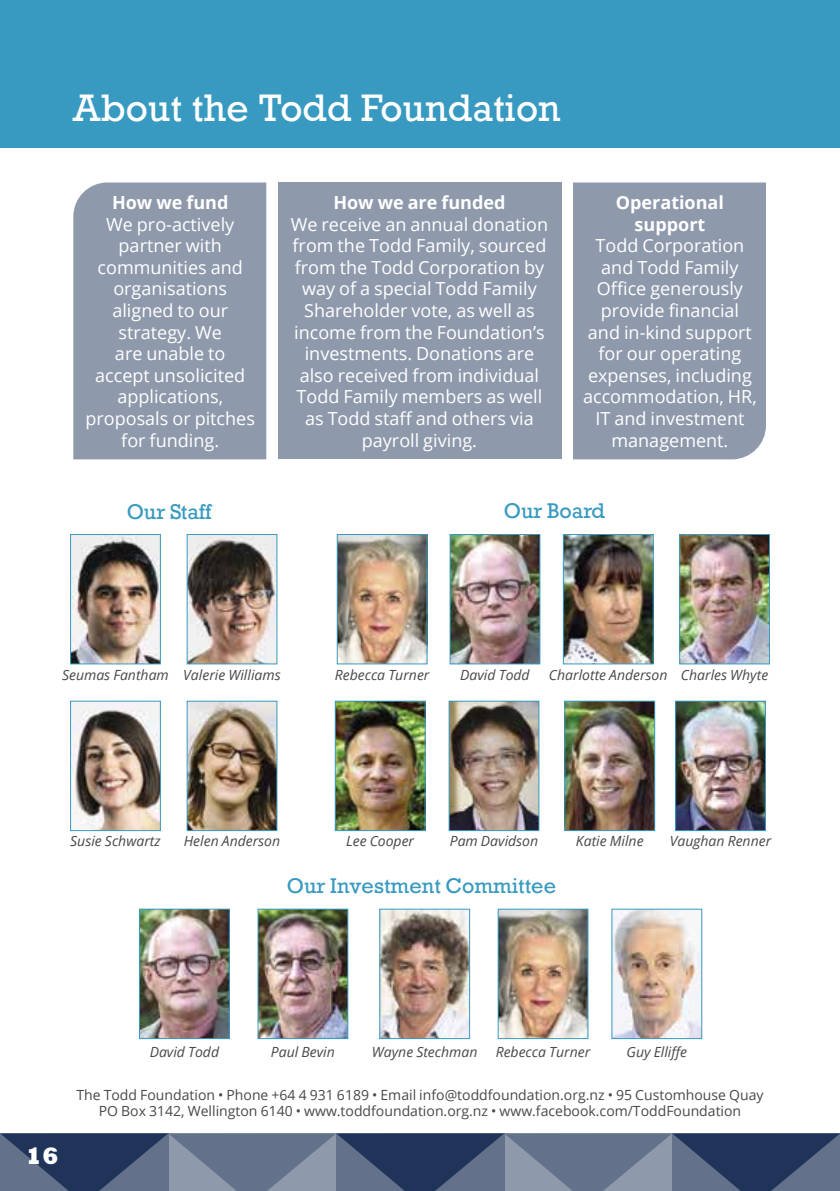
<style>
.page{position:relative;width:840px;height:1191px;background:#fff}
.page>*{position:absolute;margin:0;border:0;box-sizing:border-box;transform-origin:0 0}
.t1{font:36px "Rockwell";color:#fff}
.t2{font:800 24px "Rockwell";color:#fff}
.t3{font:20px "Rockwell";color:#389ac0}
.t4{font:18px/21.6px "Open Sans";color:#fff;text-align:center}
.t5{font:700 18px/21.6px "Open Sans";color:#fff;text-align:center}
.t6{font:italic 14px "Open Sans";color:#484848}
.t7{font:14px/16.8px "Open Sans";color:#484848;text-align:center}
</style>
<div class="page">
<img style="left:613px;top:910px;width:86px;height:127px">
<svg style="left:1px;top:1133px;width:838px;height:58px;background:#52627f"></svg>
<div style="left:0;top:0;width:839px;height:147px;background:#389ac0"></div>
<img style="left:564px;top:536px;width:87px;height:126px">
<div style="left:562px;top:534px;width:91px;height:130px;border:1px solid #389ac0"></div>
<img style="left:680px;top:536px;width:87px;height:126px">
<div style="left:678px;top:534px;width:91px;height:130px;border:1px solid #389ac0"></div>
<img style="left:338px;top:536px;width:87px;height:126px">
<div style="left:336px;top:534px;width:91px;height:130px;border:1px solid #389ac0"></div>
<img style="left:499px;top:910px;width:87px;height:127px">
<div style="left:497px;top:908px;width:91px;height:131px;border:1px solid #389ac0"></div>
<img style="left:451px;top:536px;width:87px;height:126px">
<div style="left:449px;top:534px;width:91px;height:130px;border:1px solid #389ac0"></div>
<img style="left:141px;top:910px;width:87px;height:127px">
<div style="left:139px;top:908px;width:91px;height:131px;border:1px solid #389ac0"></div>
<img style="left:336px;top:702px;width:87px;height:127px">
<div style="left:334px;top:700px;width:91px;height:131px;border:1px solid #389ac0"></div>
<img style="left:566px;top:702px;width:86px;height:127px">
<div style="left:564px;top:700px;width:90px;height:131px;border:1px solid #389ac0"></div>
<img style="left:450px;top:702px;width:87px;height:127px">
<div style="left:448px;top:700px;width:91px;height:131px;border:1px solid #389ac0"></div>
<img style="left:676px;top:702px;width:87px;height:127px">
<div style="left:674px;top:700px;width:91px;height:131px;border:1px solid #389ac0"></div>
<img style="left:381px;top:910px;width:87px;height:127px">
<div style="left:379px;top:908px;width:91px;height:131px;border:1px solid #389ac0"></div>
<img style="left:259px;top:910px;width:87px;height:127px">
<div style="left:257px;top:908px;width:91px;height:131px;border:1px solid #389ac0"></div>
<img style="left:188px;top:536px;width:87px;height:126px">
<div style="left:186px;top:534px;width:91px;height:130px;border:1px solid #389ac0"></div>
<img style="left:188px;top:702px;width:87px;height:127px">
<div style="left:186px;top:700px;width:91px;height:131px;border:1px solid #389ac0"></div>
<img style="left:72px;top:702px;width:87px;height:127px">
<div style="left:70px;top:700px;width:91px;height:131px;border:1px solid #389ac0"></div>
<img style="left:72px;top:536px;width:87px;height:126px">
<div style="left:70px;top:534px;width:91px;height:130px;border:1px solid #389ac0"></div>
<div style="left:73px;top:182px;width:193px;height:277px;background:#8f99ac"></div>
<div style="left:277px;top:182px;width:284px;height:277px;background:#8f99ac"></div>
<div style="left:573px;top:182px;width:192px;height:277px;background:#8f99ac"></div>
<h1 class="t1" style="left:72px;top:86px;width:490px">About the Todd Foundation</h1>
<p class="t5" style="left:112px;top:191px;width:118px">How we fund</p>
<p class="t4" style="left:85px;top:213px;width:171px">We pro-actively partner with communities and organisations aligned to our strategy. We<br>are unable to accept unsolicited applications, proposals or pitches for funding.</p>
<p class="t5" style="left:333px;top:191px;width:174px">How we are funded</p>
<p class="t4" style="left:290px;top:213px;width:259px">We receive an annual donation from the Todd Family, sourced from the Todd Corporation by way of a special Todd Family<br>Shareholder vote, as well as income from the Foundation’s investments. Donations are also received from individual<br>Todd Family members as well as Todd staff and others via payroll giving.</p>
<p class="t5" style="left:615px;top:191px;width:110px">Operational support</p>
<p class="t4" style="left:582px;top:234px;width:175px">Todd Corporation and Todd Family<br>Office generously provide financial and in-kind support for our operating expenses, including accommodation, HR,<br>IT and investment management.</p>
<p class="t3" style="left:127px;top:499px;width:86px">Our Staff</p>
<p class="t3" style="left:503px;top:498px;width:103px">Our Board</p>
<p class="t6" style="left:62px;top:665px;width:220px">Seumas Fantham Valerie Williams</p>
<p class="t6" style="left:334px;top:665px;width:96px">Rebecca Turner</p>
<p class="t6" style="left:460px;top:665px;width:71px">David Todd</p>
<p class="t6" style="left:548px;top:665px;width:221px">Charlotte Anderson Charles Whyte</p>
<p class="t6" style="left:70px;top:831px;width:92px">Susie Schwartz</p>
<p class="t6" style="left:184px;top:831px;width:98px">Helen Anderson</p>
<p class="t6" style="left:346px;top:831px;width:69px">Lee Cooper</p>
<p class="t6" style="left:449px;top:831px;width:90px">Pam Davidson</p>
<p class="t6" style="left:575px;top:831px;width:69px">Katie Milne</p>
<p class="t6" style="left:669px;top:831px;width:103px">Vaughan Renner</p>
<p class="t3" style="left:286px;top:873px;width:270px">Our Investment Committee</p>
<p class="t6" style="left:150px;top:1042px;width:71px">David Todd</p>
<p class="t6" style="left:271px;top:1042px;width:65px">Paul Bevin</p>
<p class="t6" style="left:372px;top:1042px;width:107px">Wayne Stechman</p>
<p class="t6" style="left:495px;top:1042px;width:96px">Rebecca Turner</p>
<p class="t6" style="left:626px;top:1042px;width:62px">Guy Elliffe</p>
<h2 class="t2" style="left:25px;top:1140px;width:35px">16</h2>
<p class="t7" style="left:76px;top:1085px;width:688px">The Todd Foundation • Phone +64 4 931 6189 • Email info@toddfoundation.org.nz • 95 Customhouse Quay<br>PO Box 3142, Wellington 6140 • www.toddfoundation.org.nz • www.facebook.com/ToddFoundation</p>
</div>
